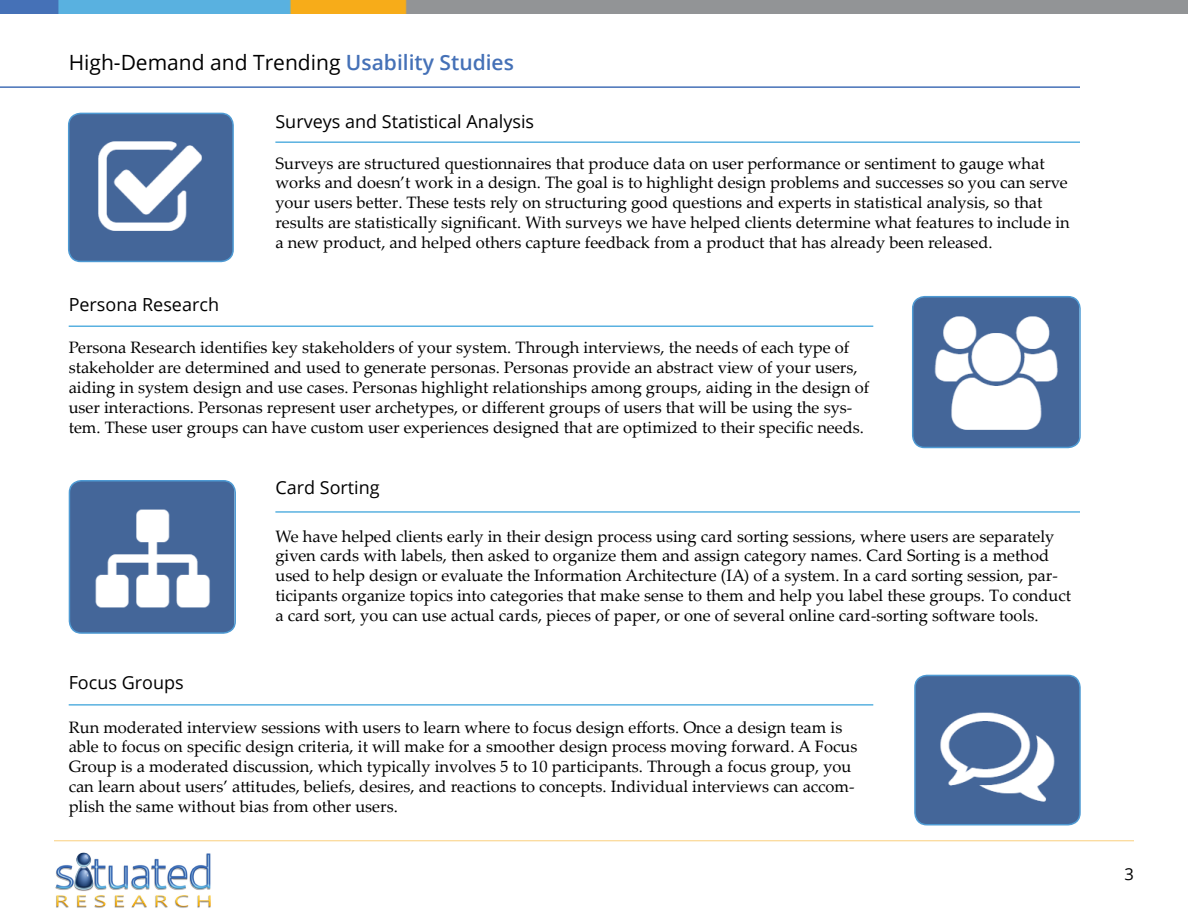
<style>
.page{position:relative;width:1188px;height:918px;background:#fff}
.page>*{position:absolute;margin:0;border:0;box-sizing:border-box;transform-origin:0 0}
.t1{font:21px "Open Sans";color:#000}
.t2{font:18px "Open Sans";color:#000}
.t3{font:16.5px/19.8px "Palatino Linotype";color:#000}
.t4{font:16.5px "Open Sans";color:#000}
.s1{font-weight:600;color:#4571b7}
</style>
<div class="page">
<img style="left:55px;top:852px;width:156px;height:56px">
<hr style="left:54px;top:840px;width:1080px;height:1px;background:#fbd58c">
<img style="left:0;top:0;width:1188px;height:14px">
<hr style="left:0;top:86px;width:1080px;height:2px;background:#4571b7">
<img style="left:69px;top:113px;width:164px;height:148px">
<div style="left:68px;top:113px;width:166px;height:149px;border:2px solid #4e9ad3;border-radius:12px"></div>
<hr style="left:275px;top:141px;width:805px;height:2px;background:#59b1e0">
<hr style="left:69px;top:326px;width:804px;height:1px;background:#59b1e0">
<img style="left:913px;top:298px;width:166px;height:149px">
<div style="left:912px;top:296px;width:169px;height:152px;border:2px solid #4e9ad3;border-radius:12px"></div>
<img style="left:69px;top:481px;width:165px;height:152px">
<div style="left:69px;top:480px;width:167px;height:154px;border:2px solid #4e9ad3;border-radius:12px"></div>
<hr style="left:275px;top:511px;width:805px;height:2px;background:#59b1e0">
<hr style="left:69px;top:704px;width:804px;height:2px;background:#59b1e0">
<img style="left:915px;top:675px;width:165px;height:150px">
<div style="left:914px;top:675px;width:167px;height:150px;border:2px solid #4e9ad3;border-radius:12px"></div>
<p class="t1" style="left:69px;top:48px;width:447px">High-Demand and Trending <span class="s1">Usability Studies</span></p>
<p class="t2" style="left:275px;top:109px;width:260px">Surveys and Statistical Analysis</p>
<p class="t3" style="left:275px;top:153px;width:796px">Surveys are structured questionnaires that produce data on user performance or sentiment to gauge what works and doesn’t work in a design. The goal is to highlight design problems and successes so you can serve your users better. These tests rely on structuring good questions and experts in statistical analysis, so that results are statistically significant. With surveys we have helped clients determine what features to include in a new product, and helped others capture feedback from a product that has already been released.</p>
<p class="t2" style="left:69px;top:292px;width:152px">Persona Research</p>
<p class="t3" style="left:69px;top:337px;width:802px">Persona Research identifies key stakeholders of your system. Through interviews, the needs of each type of stakeholder are determined and used to generate personas. Personas provide an abstract view of your users, aiding in system design and use cases. Personas highlight relationships among groups, aiding in the design of user interactions. Personas represent user archetypes, or different groups of users that will be using the sys&shy;tem. These user groups can have custom user experiences designed that are optimized to their specific needs.</p>
<p class="t2" style="left:69px;top:670px;width:117px">Focus Groups</p>
<p class="t2" style="left:275px;top:476px;width:106px">Card Sorting</p>
<p class="t3" style="left:275px;top:525px;width:797px">We have helped clients early in their design process using card sorting sessions, where users are separately given cards with labels, then asked to organize them and assign category names. Card Sorting is a method used to help design or evaluate the Information Architecture (IA) of a system. In a card sorting session, par&shy;ticipants organize topics into categories that make sense to them and help you label these groups. To conduct a card sort, you can use actual cards, pieces of paper, or one of several online card-sorting software tools.</p>
<p class="t3" style="left:69px;top:717px;width:790px">Run moderated interview sessions with users to learn where to focus design efforts. Once a design team is able to focus on specific design criteria, it will make for a smoother design process moving forward. A Focus Group is a moderated discussion, which typically involves 5 to 10 participants. Through a focus group, you can learn about users’ attitudes, beliefs, desires, and reactions to concepts. Individual interviews can accom&shy;plish the same without bias from other users.</p>
<p class="t4" style="left:1125px;top:863px;width:11px">3</p>
</div>
